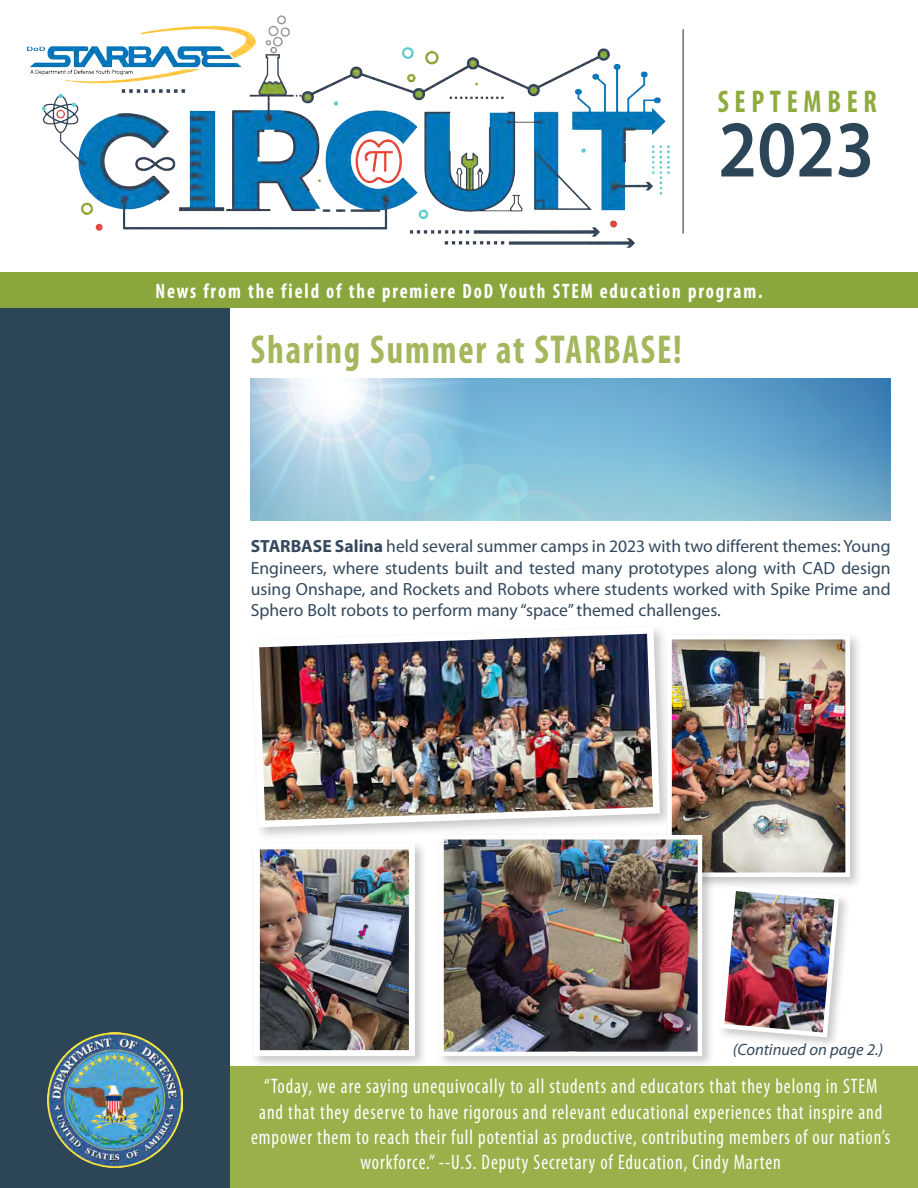
<style>
.page{position:relative;width:918px;height:1188px;background:#fff}
.page>*{position:absolute;margin:0;border:0;box-sizing:border-box;transform-origin:0 0}
.t1{font:600 81px "Myriad Pro";color:#2c4658;scale:.9 1}
.Article_Title{font:700 condensed 40.5px "Myriad Pro";letter-spacing:.05em;color:#a4b75d;scale:.9 1}
.t2{font:700 condensed 31.5px "Myriad Pro";letter-spacing:.2em;color:#8fab3d;scale:.9 1}
.Front_Page_Quote{font:condensed 21px/25.3px "Myriad Pro";letter-spacing:.05em;color:#fff;text-align:center;scale:.9 1}
.Table_-_Normal{font:700 condensed 21px "Myriad Pro";letter-spacing:.1em;color:#fff;scale:.9 1}
.Body_Paragraphs{font:17.7px/21.3px "Myriad Pro";color:#33485c;text-align:justify}
.t3{font:italic 16.5px "Myriad Pro";color:#33485c}
.s1{font-weight:700}
</style>
<div class="page">
<div style="left:0;top:308px;width:230px;height:880px;background:#2c4658"></div>
<img style="left:47px;top:1033px;width:135px;height:135px">
<div style="left:230px;top:1066px;width:688px;height:122px;background:#9ab14b"></div>
<div style="left:0;top:272px;width:918px;height:36px;background:#8aa73d"></div>
<hr style="left:683px;top:29px;width:1px;height:205px;background:#2c4658">
<img style="left:27px;top:15px;width:642px;height:233px">
<img style="left:251px;top:378px;width:640px;height:143px">
<div style="left:249px;top:624px;width:425px;height:218px;background:#231f20;opacity:.25"></div>
<img style="left:249px;top:624px;width:414px;height:207px">
<div style="left:250px;top:840px;width:178px;height:229px;background:#231f20;opacity:.25"></div>
<img style="left:261px;top:850px;width:147px;height:199px">
<div style="left:254px;top:843px;width:161px;height:213px;border:6px solid #fff"></div>
<div style="left:664px;top:631px;width:199px;height:259px;background:#231f20;opacity:.25"></div>
<img style="left:672px;top:640px;width:173px;height:232px">
<div style="left:667px;top:635px;width:183px;height:242px;border:4px solid #fff"></div>
<div style="left:436px;top:832px;width:279px;height:237px;background:#231f20;opacity:.25"></div>
<img style="left:444px;top:840px;width:253px;height:211px">
<div style="left:439px;top:835px;width:263px;height:221px;border:4px solid #fff"></div>
<div style="left:717px;top:883px;width:135px;height:167px;background:#231f20;opacity:.25"></div>
<img style="left:717px;top:884px;width:125px;height:156px">
<p class="t2" style="left:718px;top:82px;width:178px">SEPTEMBER</p>
<p class="t1" style="left:718px;top:98px;width:175px">2023</p>
<p class="Table_-_Normal" style="left:155px;top:278px;width:676px">News from the field of the premiere DoD Youth STEM education program.</p>
<p class="Article_Title" style="left:251px;top:324px;width:481px">Sharing Summer at STARBASE!</p>
<p class="Body_Paragraphs" style="left:251px;top:535px;width:641px"><span class="s1">STARBASE Salina</span> held several summer camps in 2023 with two different themes: Young Engineers, where students built and tested many prototypes along with CAD design using Onshape, and Rockets and Robots where students worked with Spike Prime and Sphero Bolt robots to perform many “space” themed challenges.</p>
<p class="t3" style="left:733px;top:1039px;width:152px">(Continued on page 2.)</p>
<p class="Front_Page_Quote" style="left:251px;top:1074px;width:712px">“Today, we are saying unequivocally to all students and educators that they belong in STEM and that they deserve to have rigorous and relevant educational experiences that inspire and empower them to reach their full potential as productive, contributing members of our nation’s workforce.” --U.S. Deputy Secretary of Education, Cindy Marten</p>
</div>
